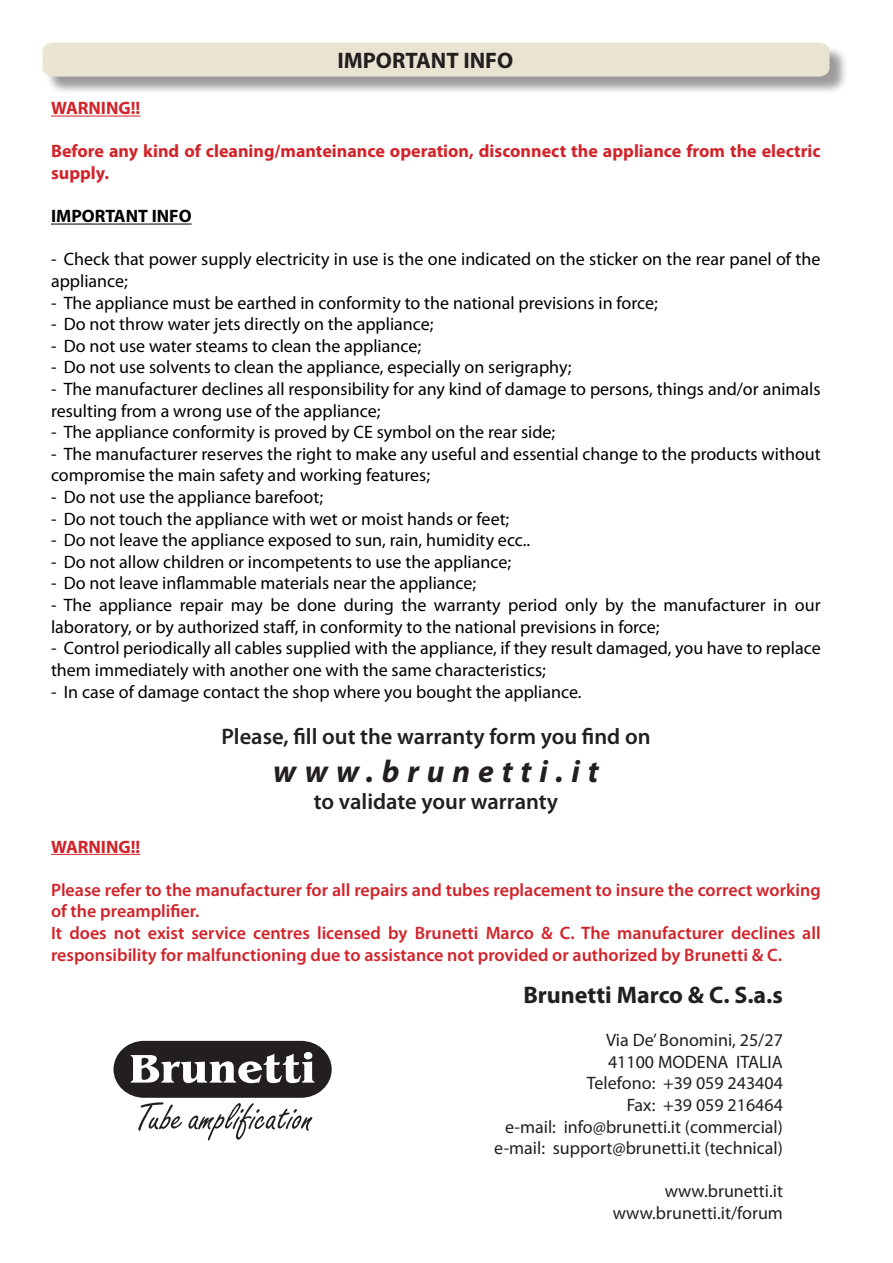
<style>
.page{position:relative;width:893px;height:1263px;background:#fff}
.page>*{position:absolute;margin:0;border:0;box-sizing:border-box;transform-origin:0 0}
.t1{font:italic 700 31.5px "Myriad Pro";letter-spacing:.25em;color:#231f20}
.t2{font:700 24px "Myriad Pro";color:#231f20}
.t3{font:600 22.5px "Myriad Pro";color:#231f20}
.t4{font:700 22.5px "Myriad Pro";color:#231f20}
.t5{font:18px/21.6px "Myriad Pro";color:#000}
.t6{font:600 18px/21.6px "Myriad Pro";color:#d1232a}
.t7{font:18px/21.6px "Myriad Pro";color:#231f20;text-align:right}
.t8{font:700 18px/21.6px "Myriad Pro";color:#d1232a}
.t9{font:700 18px "Myriad Pro";color:#000}
</style>
<div class="page">
<svg style="left:113px;top:1040px;width:219px;height:100px"></svg>
<hr style="left:51px;top:116px;width:89px;height:1px;background:#d1232a">
<hr style="left:51px;top:224px;width:141px;height:1px;background:#000">
<hr style="left:51px;top:854px;width:89px;height:1px;background:#d1232a">
<div style="left:45px;top:45px;width:803px;height:51px;background:#231f20;opacity:.75"></div>
<div style="left:43px;top:43px;width:786px;height:34px;background:#e9e4d1"></div>
<p class="t4" style="left:337px;top:46px;width:177px">IMPORTANT INFO</p>
<p class="t8" style="left:51px;top:97px;width:91px">WARNING!!</p>
<p class="t8" style="left:51px;top:140px;width:771px">Before any kind of cleaning/manteinance operation, disconnect the appliance from the electric supply.</p>
<p class="t9" style="left:51px;top:204px;width:142px">IMPORTANT INFO</p>
<p class="t5" style="left:51px;top:248px;width:771px">- Check that power supply electricity in use is the one indicated on the sticker on the rear panel of the appliance;</p>
<p class="t5" style="left:51px;top:292px;width:608px">- The appliance must be earthed in conformity to the national previsions in force;</p>
<p class="t5" style="left:51px;top:313px;width:384px">- Do not throw water jets directly on the appliance;</p>
<p class="t5" style="left:51px;top:335px;width:372px">- Do not use water steams to clean the appliance;</p>
<p class="t5" style="left:51px;top:356px;width:522px">- Do not use solvents to clean the appliance, especially on serigraphy;</p>
<p class="t5" style="left:51px;top:378px;width:771px">- The manufacturer declines all responsibility for any kind of damage to persons, things and/or animals resulting from a wrong use of the appliance;</p>
<p class="t5" style="left:51px;top:421px;width:506px">- The appliance conformity is proved by CE symbol on the rear side;</p>
<p class="t5" style="left:51px;top:443px;width:771px">- The manufacturer reserves the right to make any useful and essential change to the products without compromise the main safety and working features;</p>
<p class="t5" style="left:51px;top:486px;width:274px">- Do not use the appliance barefoot;</p>
<p class="t5" style="left:51px;top:508px;width:460px">- Do not touch the appliance with wet or moist hands or feet;</p>
<p class="t5" style="left:51px;top:529px;width:481px">- Do not leave the appliance exposed to sun, rain, humidity ecc..</p>
<p class="t5" style="left:51px;top:551px;width:462px">- Do not allow children or incompetents to use the appliance;</p>
<p class="t5" style="left:51px;top:572px;width:427px">- Do not leave inflammable materials near the appliance;</p>
<p class="t5" style="left:51px;top:594px;width:771px">- The appliance repair may be done during the warranty period only by the manufacturer in our laboratory, or by authorized staff, in conformity to the national previsions in force;</p>
<p class="t5" style="left:51px;top:637px;width:771px">- Control periodically all cables supplied with the appliance, if they result damaged, you have to replace them immediately with another one with the same characteristics;</p>
<p class="t5" style="left:51px;top:680px;width:532px">- In case of damage contact the shop where you bought the appliance.</p>
<p class="t3" style="left:221px;top:722px;width:431px">Please, fill out the warranty form you find on</p>
<h1 class="t1" style="left:273px;top:751px;width:327px">www.brunetti.it</h1>
<p class="t3" style="left:314px;top:787px;width:246px">to validate your warranty</p>
<p class="t8" style="left:51px;top:835px;width:91px">WARNING!!</p>
<p class="t6" style="left:51px;top:878px;width:771px">Please refer to the manufacturer for all repairs and tubes replacement to insure the correct working of the preamplifier.<br>It does not exist service centres licensed by Brunetti Marco &amp; C. The manufacturer declines all responsibility for malfunctioning due to assistance not provided or authorized by Brunetti &amp; C.</p>
<h2 class="t2" style="left:523px;top:979px;width:261px">Brunetti Marco &amp; C. S.a.s</h2>
<p class="t7" style="left:494px;top:1029px;width:290px">Via De’ Bonomini, 25/27<br>41100 MODENA ITALIA<br>Telefono: +39 059 243404<br>Fax: +39 059 216464<br>e-mail: info@brunetti.it (commercial) e-mail: support@brunetti.it (technical)</p>
<p class="t7" style="left:613px;top:1180px;width:172px">www.brunetti.it www.brunetti.it/forum</p>
</div>
